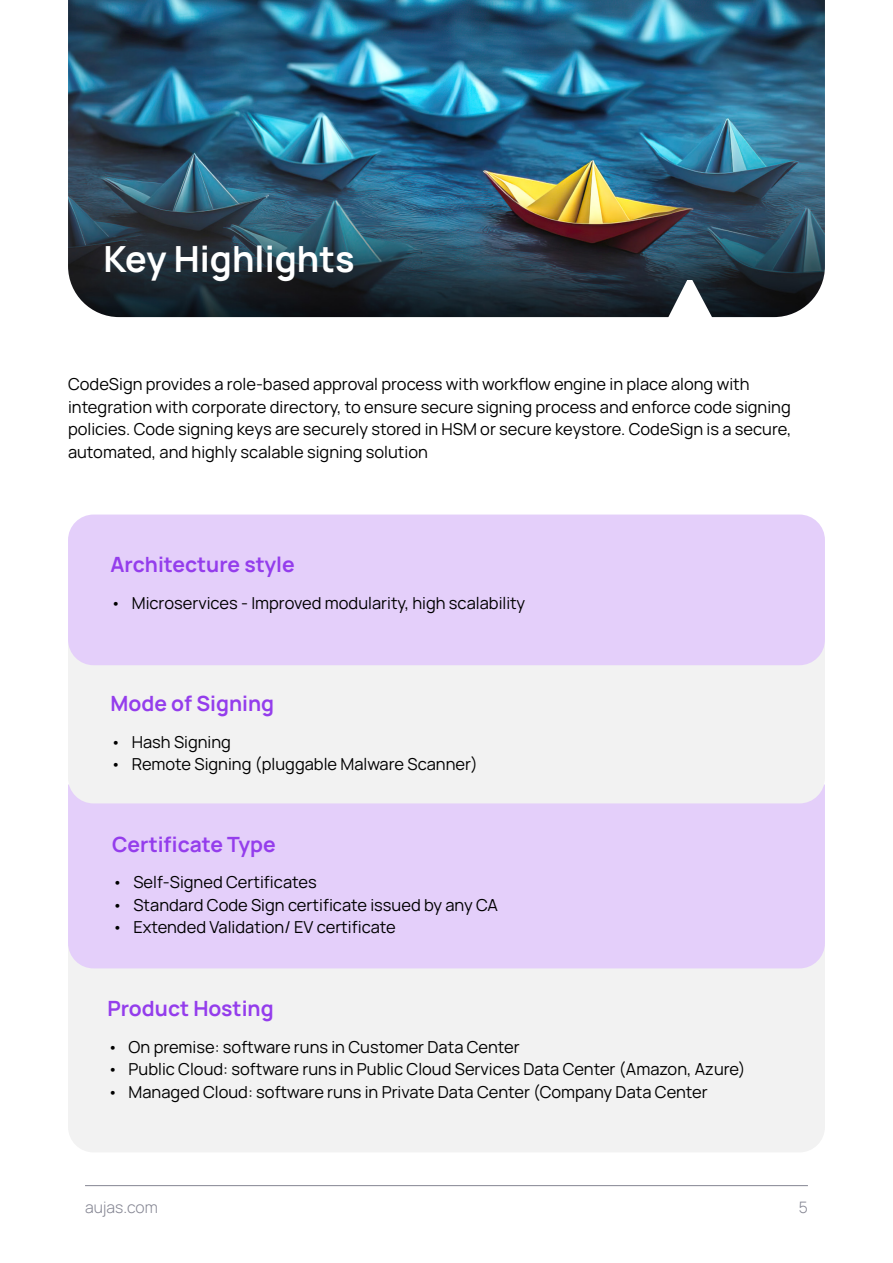
<style>
.page{position:relative;width:893px;height:1263px;background:#fff}
.page>*{position:absolute;margin:0;border:0;box-sizing:border-box;transform-origin:0 0}
.t1{font:700 36px "Manrope";color:#fff}
.t2{font:700 21px "Manrope";color:#943dec}
.t3{font:16.5px/22.5px "Manrope";color:#000}
.t4{font:300 15.75px "Manrope";color:#858693}
</style>
<div class="page">
<hr style="left:85px;top:1185px;width:723px;height:1px;background:#858693">
<div style="left:68px;top:968px;width:757px;height:184px;background:#f2f2f2"></div>
<div style="left:68px;top:803px;width:757px;height:165px;background:#e4cffa"></div>
<div style="left:68px;top:645px;width:757px;height:158px;background:#f2f2f2"></div>
<img style="left:68px;top:0;width:757px;height:317px">
<div style="left:68px;top:514px;width:757px;height:151px;background:#e4cffa;border-radius:26px"></div>
<svg style="left:668px;top:280px;width:45px;height:38px"></svg>
<p class="t1" style="left:103px;top:229px;width:253px">Key Highlights</p>
<p class="t3" style="left:68px;top:372px;width:725px">CodeSign provides a role-based approval process with workflow engine in place along with integration with corporate directory, to ensure secure signing process and enforce code signing policies. Code signing keys are securely stored in HSM or secure keystore. CodeSign is a secure, automated, and highly scalable signing solution</p>
<p class="t2" style="left:111px;top:547px;width:186px">Architecture style</p>
<p class="t3" style="left:111px;top:591px;width:416px">• Microservices - Improved modularity, high scalability</p>
<p class="t2" style="left:111px;top:686px;width:165px">Mode of Signing</p>
<p class="t3" style="left:111px;top:730px;width:122px">• Hash Signing</p>
<p class="t3" style="left:111px;top:752px;width:369px">• Remote Signing (pluggable Malware Scanner)</p>
<p class="t2" style="left:112px;top:826px;width:165px">Certificate Type</p>
<p class="t3" style="left:112px;top:870px;width:206px">• Self-Signed Certificates</p>
<p class="t3" style="left:112px;top:892px;width:387px">• Standard Code Sign certificate issued by any CA</p>
<p class="t3" style="left:112px;top:915px;width:285px">• Extended Validation/ EV certificate</p>
<p class="t2" style="left:107px;top:991px;width:168px">Product Hosting</p>
<p class="t3" style="left:107px;top:1034px;width:414px">• On premise: software runs in Customer Data Center</p>
<p class="t3" style="left:107px;top:1057px;width:640px">• Public Cloud: software runs in Public Cloud Services Data Center (Amazon, Azure)</p>
<p class="t3" style="left:107px;top:1079px;width:602px">• Managed Cloud: software runs in Private Data Center (Company Data Center</p>
<p class="t4" style="left:85px;top:1195px;width:74px">aujas.com</p>
<p class="t4" style="left:799px;top:1195px;width:11px">5</p>
</div>
